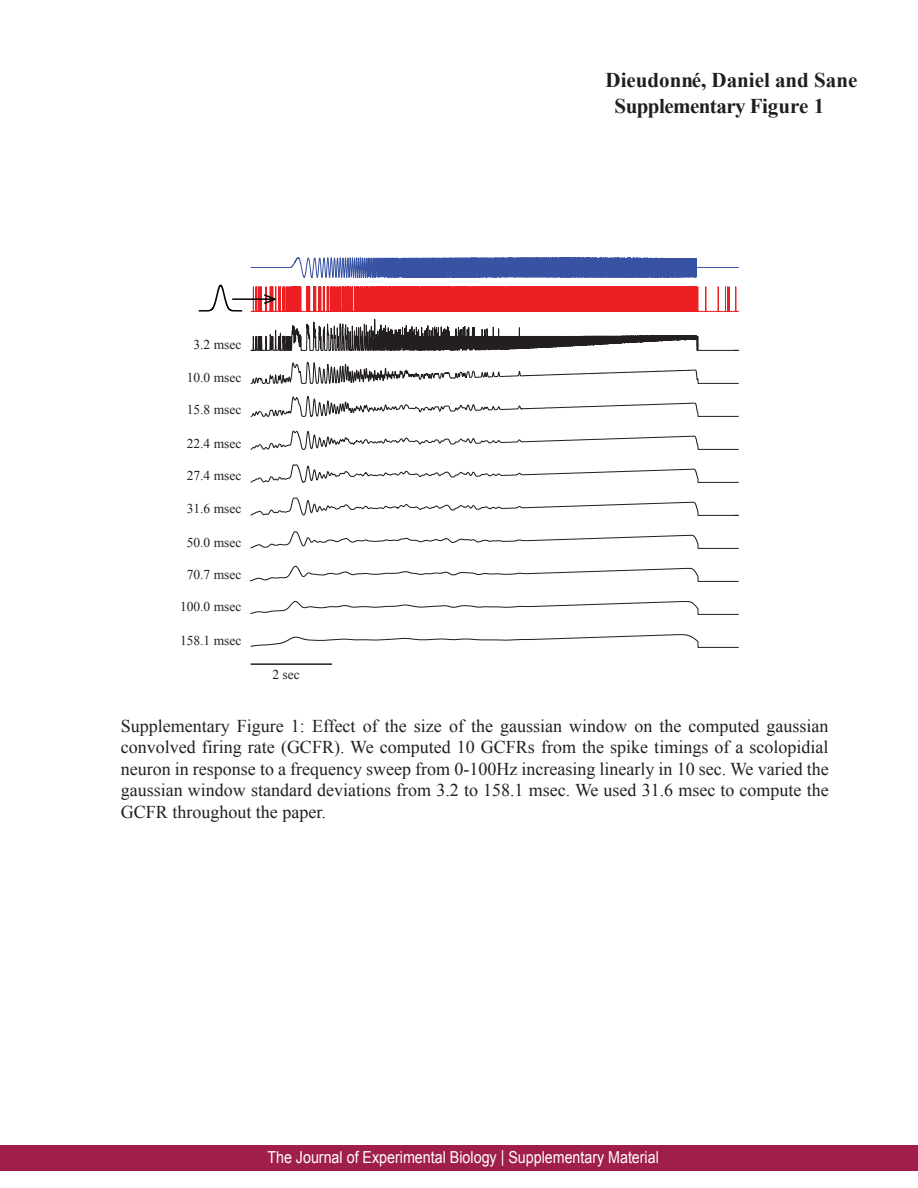
<style>
.page{position:relative;width:918px;height:1188px;background:#fff}
.page>*{position:absolute;margin:0;border:0;box-sizing:border-box;transform-origin:0 0}
.t1{font:700 21px/25.2px "Times New Roman";color:#211e1e}
.t2{font:18px/21.6px "Times New Roman";color:#231f20;text-align:justify}
.t3{font:16.5px "Arial";color:#fff;scale:.87 1}
.t4{font:13.5px "Times New Roman";color:#231f20}
</style>
<div class="page">
<svg style="left:250px;top:319px;width:489px;height:329px"></svg>
<hr style="left:251px;top:663px;width:81px;height:2px;background:#231f20">
<svg style="left:198px;top:257px;width:541px;height:55px"></svg>
<div style="left:0;top:1146px;width:918px;height:25px;background:#a01e4b"></div>
<p class="t4" style="left:194px;top:336px;width:49px">3.2 msec</p>
<p class="t4" style="left:187px;top:369px;width:56px">10.0 msec</p>
<p class="t4" style="left:187px;top:401px;width:56px">15.8 msec</p>
<p class="t4" style="left:187px;top:435px;width:56px">22.4 msec</p>
<p class="t4" style="left:187px;top:467px;width:56px">27.4 msec</p>
<p class="t4" style="left:187px;top:500px;width:56px">31.6 msec</p>
<p class="t4" style="left:187px;top:533px;width:56px">50.0 msec</p>
<p class="t4" style="left:187px;top:565px;width:56px">70.7 msec</p>
<p class="t4" style="left:180px;top:598px;width:63px">100.0 msec</p>
<p class="t4" style="left:180px;top:631px;width:63px">158.1 msec</p>
<p class="t4" style="left:272px;top:665px;width:29px">2 sec</p>
<p class="t1" style="left:615px;top:67px;width:244px;text-indent:-9px">Dieudonné, Daniel and Sane<br>Supplementary Figure 1</p>
<p class="t2" style="left:121px;top:714px;width:709px">Supplementary Figure 1: Effect of the size of the gaussian window on the computed gaussian convolved firing rate (GCFR). We computed 10 GCFRs from the spike timings of a scolopidial neuron in response to a frequency sweep from 0-100Hz increasing linearly in 10 sec. We varied the gaussian window standard deviations from 3.2 to 158.1 msec. We used 31.6 msec to compute the GCFR throughout the paper.</p>
<p class="t3" style="left:267px;top:1147px;width:452px">The Journal of Experimental Biology | Supplementary Material</p>
</div>
